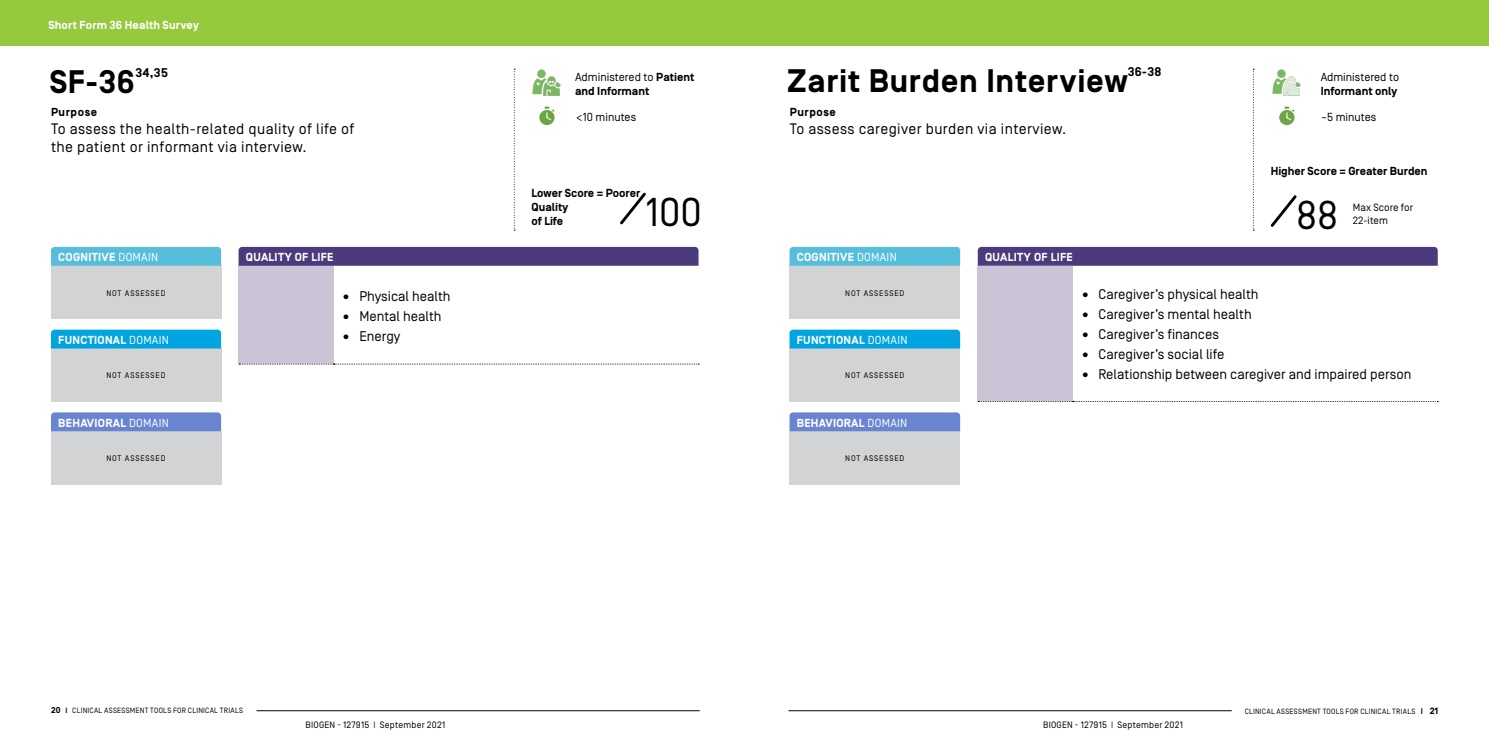
<style>
.page{position:relative;width:1489px;height:745px;background:#fff}
.page>*{position:absolute;margin:0;border:0;box-sizing:border-box;transform-origin:0 0}
.t1{font:40.12px "Simplon Norm";color:#000}
.t2{font:700 32.5px "Simplon Norm";letter-spacing:.025em;color:#000}
.t3{font:15.12px/18.1px "Simplon Norm";letter-spacing:.025em;color:#000}
.t4{font:14px "Simplon Norm";color:#000}
.t5{font:700 12.62px "Simplon Norm";color:#000}
.t6{font:700 11.62px "Simplon Norm";letter-spacing:.025em;color:#fff}
.t7{font:700 11.62px/14px "Simplon Norm";color:#000}
.t8{font:11.62px "Simplon Norm";color:#000}
.t9{font:700 11.62px "Simplon Norm";letter-spacing:.05em;color:#000}
.t10{font:10.5px/12.6px "Simplon Norm";color:#000}
.t11{font:9.25px "Simplon Norm";letter-spacing:.02em;color:#000}
.t12{font:8.12px "Simplon Norm";letter-spacing:.1em;color:#000}
.t13{font:7.62px "Simplon Norm";letter-spacing:.03em;color:#000}
.s1{font-weight:400}
.s2{font-weight:700;font-size:8.5px}
.s3{font-weight:700}
.s4{font-weight:700;font-size:8.25px}
.s5{font-weight:700;font-size:9.12px}
</style>
<div class="page">
<hr style="left:788px;top:710px;width:443px;height:1px;background:#000">
<hr style="left:256px;top:710px;width:443px;height:1px;background:#000">
<img style="left:532px;top:69px;width:29px;height:27px">
<img style="left:1272px;top:69px;width:29px;height:27px">
<div style="left:0;top:0;width:1488px;height:45px;background:#97c93f"></div>
<div style="left:238px;top:265px;width:95px;height:99px;background:#cac4d6"></div>
<svg style="left:239px;top:363px;width:460px;height:1px"></svg>
<div style="left:238px;top:247px;width:460px;height:18px;background:#4b3b7c"></div>
<div style="left:977px;top:265px;width:95px;height:136px;background:#cac4d6"></div>
<svg style="left:978px;top:401px;width:460px;height:1px"></svg>
<div style="left:977px;top:247px;width:460px;height:18px;background:#4b3b7c"></div>
<svg style="left:620px;top:192px;width:26px;height:33px"></svg>
<svg style="left:1270px;top:195px;width:27px;height:32px"></svg>
<svg style="left:514px;top:69px;width:1px;height:161px"></svg>
<svg style="left:1252px;top:69px;width:2px;height:161px"></svg>
<div style="left:51px;top:431px;width:170px;height:53px;background:#d1d3d4"></div>
<div style="left:51px;top:412px;width:170px;height:19px;background:#6985d2"></div>
<div style="left:51px;top:265px;width:170px;height:54px;background:#d1d3d4"></div>
<div style="left:51px;top:247px;width:170px;height:18px;background:#56bdda"></div>
<div style="left:51px;top:348px;width:170px;height:53px;background:#d1d3d4"></div>
<div style="left:51px;top:329px;width:170px;height:19px;background:#00a4e0"></div>
<div style="left:789px;top:431px;width:171px;height:53px;background:#d1d3d4"></div>
<div style="left:789px;top:412px;width:171px;height:19px;background:#6985d2"></div>
<div style="left:789px;top:265px;width:171px;height:54px;background:#d1d3d4"></div>
<div style="left:789px;top:247px;width:171px;height:18px;background:#56bdda"></div>
<div style="left:789px;top:348px;width:171px;height:53px;background:#d1d3d4"></div>
<div style="left:789px;top:329px;width:171px;height:19px;background:#00a4e0"></div>
<div style="left:539px;top:110px;width:15px;height:15px;background:#6ca543;border-radius:50%"></div>
<svg style="left:544px;top:106px;width:10px;height:14px"></svg>
<div style="left:1279px;top:110px;width:15px;height:15px;background:#6ca543;border-radius:50%"></div>
<svg style="left:1284px;top:106px;width:10px;height:14px"></svg>
<p class="t6" style="left:48px;top:19px;width:152px">Short Form 36 Health Survey</p>
<h2 class="t2" style="left:50px;top:64px;width:87px">SF-36</h2>
<p class="t5" style="left:135px;top:65px;width:34px">34,35</p>
<h2 class="t2" style="left:787px;top:63px;width:341px">Zarit Burden Interview</h2>
<p class="t5" style="left:1127px;top:65px;width:35px">36-38</p>
<p class="t9" style="left:51px;top:106px;width:48px">Purpose</p>
<p class="t3" style="left:51px;top:120px;width:305px">To assess the health-related quality of life of the patient or informant via interview.</p>
<p class="t7" style="left:575px;top:70px;width:121px"><span class="s1">Administered to</span> Patient and Informant</p>
<p class="t8" style="left:1320px;top:71px;width:80px">Administered to</p>
<p class="t7" style="left:1320px;top:84px;width:78px">Informant only</p>
<p class="t9" style="left:789px;top:106px;width:48px">Purpose</p>
<p class="t3" style="left:789px;top:120px;width:275px">To assess caregiver burden via interview.</p>
<p class="t8" style="left:576px;top:111px;width:61px">&lt;10 minutes</p>
<p class="t8" style="left:1320px;top:111px;width:57px">~5 minutes</p>
<p class="t7" style="left:1270px;top:165px;width:158px">Higher Score = Greater Burden</p>
<p class="t10" style="left:1352px;top:201px;width:62px">Max Score for<br>22-item</p>
<p class="t7" style="left:531px;top:187px;width:110px">Lower Score = Poorer<br>Quality<br>of Life</p>
<h1 class="t1" style="left:645px;top:191px;width:58px">100</h1>
<h1 class="t1" style="left:1295px;top:194px;width:44px">88</h1>
<p class="t6" style="left:58px;top:250px;width:101px">COGNITIVE <span class="s1">DOMAIN</span></p>
<p class="t6" style="left:246px;top:250px;width:89px">QUALITY OF LIFE</p>
<p class="t6" style="left:796px;top:250px;width:101px">COGNITIVE <span class="s1">DOMAIN</span></p>
<p class="t6" style="left:985px;top:250px;width:89px">QUALITY OF LIFE</p>
<p class="t12" style="left:106px;top:288px;width:61px">NOT ASSESSED</p>
<p class="t6" style="left:58px;top:333px;width:112px">FUNCTIONAL <span class="s1">DOMAIN</span></p>
<p class="t12" style="left:106px;top:371px;width:61px">NOT ASSESSED</p>
<p class="t4" style="left:340px;top:288px;width:111px">• Physical health</p>
<p class="t4" style="left:340px;top:308px;width:102px">• Mental health</p>
<p class="t4" style="left:340px;top:328px;width:61px">• Energy</p>
<p class="t12" style="left:845px;top:288px;width:61px">NOT ASSESSED</p>
<p class="t6" style="left:796px;top:333px;width:112px">FUNCTIONAL <span class="s1">DOMAIN</span></p>
<p class="t12" style="left:845px;top:371px;width:61px">NOT ASSESSED</p>
<p class="t4" style="left:1079px;top:287px;width:180px">• Caregiver’s physical health</p>
<p class="t4" style="left:1079px;top:307px;width:173px">• Caregiver’s mental health</p>
<p class="t4" style="left:1079px;top:327px;width:141px">• Caregiver’s finances</p>
<p class="t4" style="left:1079px;top:347px;width:146px">• Caregiver’s social life</p>
<p class="t4" style="left:1079px;top:367px;width:333px">• Relationship between caregiver and impaired person</p>
<p class="t6" style="left:58px;top:416px;width:112px">BEHAVIORAL <span class="s1">DOMAIN</span></p>
<p class="t6" style="left:796px;top:416px;width:112px">BEHAVIORAL <span class="s1">DOMAIN</span></p>
<p class="t12" style="left:106px;top:454px;width:61px">NOT ASSESSED</p>
<p class="t12" style="left:845px;top:454px;width:61px">NOT ASSESSED</p>
<p class="t13" style="left:51px;top:706px;width:194px"><span class="s2">20</span> <span class="s3">|</span> CLINICAL ASSESSMENT TOOLS FOR CLINICAL TRIALS</p>
<p class="t13" style="left:1244px;top:706px;width:195px">CLINICAL ASSESSMENT TOOLS FOR CLINICAL TRIALS <span class="s4">|</span> <span class="s5">21</span></p>
<p class="t11" style="left:305px;top:719px;width:141px">BIOGEN - 127915 | September 2021</p>
<p class="t11" style="left:1043px;top:719px;width:141px">BIOGEN - 127915 | September 2021</p>
</div>
